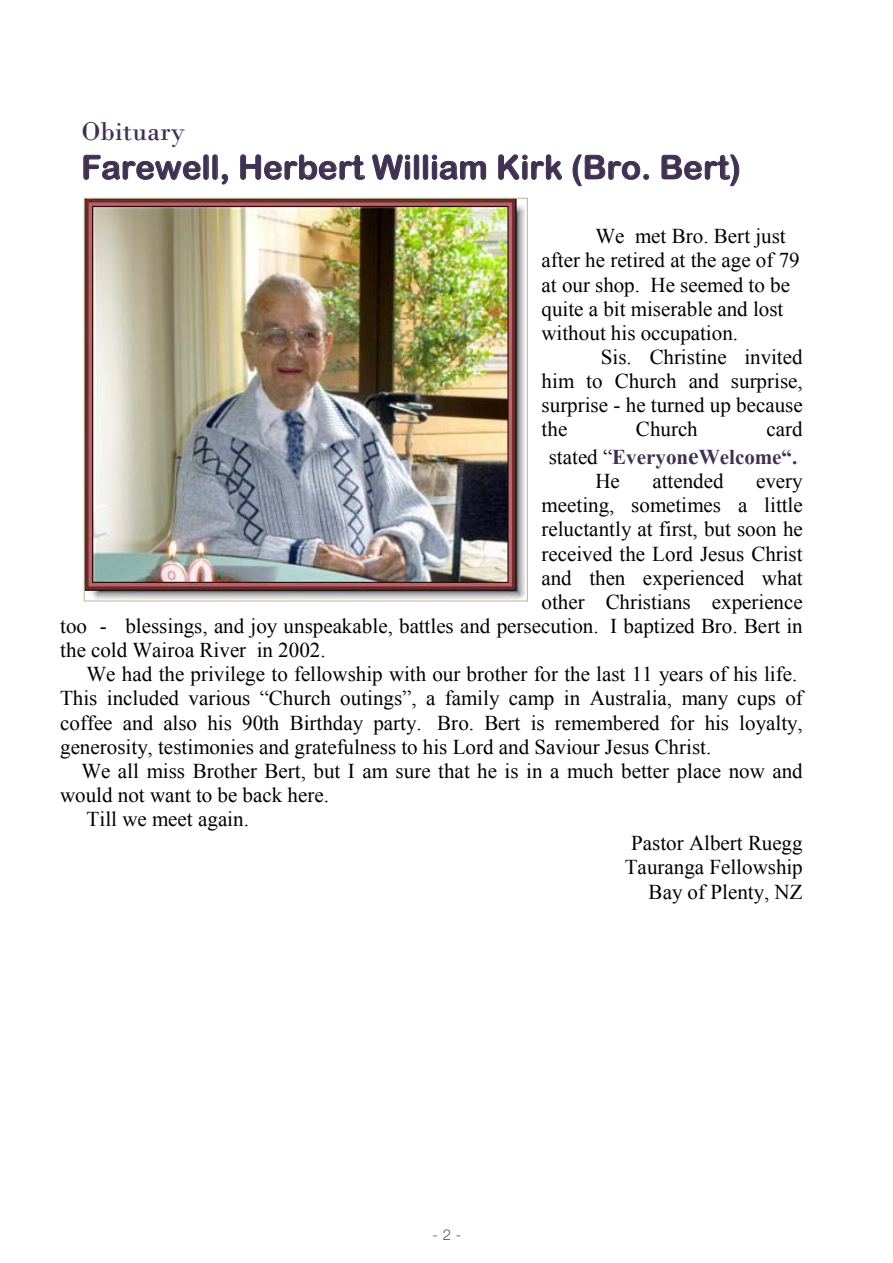
<style>
.page{position:relative;width:893px;height:1263px;background:#fff}
.page>*{position:absolute;margin:0;border:0;box-sizing:border-box;transform-origin:0 0}
.t1{font:33px "Arial Rounded MT Bold";color:#403152}
.t2{font:27px "Bodoni";color:#403152}
.t3{font:21px/24.2px "Times New Roman";color:#000}
.t4{font:700 21px/27.6px "Times New Roman";color:#403152;text-align:right}
.t5{font:300 15px "Helvetica Neue LT Pro";color:#58595b}
.s1{font-weight:400;color:#000}
.s2{font-size:24px}
</style>
<div class="page">
<svg style="left:83px;top:154px;width:145px;height:31px"></svg>
<svg style="left:240px;top:154px;width:125px;height:26px"></svg>
<svg style="left:372px;top:154px;width:115px;height:26px"></svg>
<svg style="left:498px;top:154px;width:64px;height:26px"></svg>
<svg style="left:572px;top:154px;width:77px;height:33px"></svg>
<svg style="left:661px;top:154px;width:79px;height:33px"></svg>
<img style="left:86px;top:200px;width:440px;height:400px">
<p class="t2" style="left:81px;top:115px;width:105px">Obituary</p>
<h1 class="t1" style="left:81px;top:148px;width:661px">Farewell, Herbert William Kirk (Bro. Bert)</h1>
<p class="t3" style="left:541px;top:224px;width:260px;text-indent:54px">We met Bro. Bert just after he retired at the age of 79 at our shop. He seemed to be quite a bit miserable and lost without his occupation.</p>
<p class="t3" style="left:541px;top:344px;width:263px;text-align:justify;text-indent:59px">Sis. Christine invited him to Church and surprise, surprise - he turned up because the</p>
<p class="t4" style="left:549px;top:415px;width:256px"><span class="s1">card<br>stated “</span>Everyon<span class="s2">e</span>Welcome“.</p>
<p class="t3" style="left:595px;top:469px;width:26px">He</p>
<p class="t3" style="left:652px;top:469px;width:73px">attended</p>
<p class="t3" style="left:756px;top:469px;width:48px">every</p>
<p class="t3" style="left:541px;top:493px;width:263px">meeting, sometimes a little</p>
<p class="t3" style="left:541px;top:517px;width:263px">reluctantly at first, but soon he</p>
<p class="t3" style="left:541px;top:541px;width:263px">received the Lord Jesus Christ</p>
<p class="t3" style="left:541px;top:565px;width:263px">and then experienced what</p>
<p class="t3" style="left:541px;top:589px;width:263px">other Christians experience</p>
<p class="t3" style="left:60px;top:614px;width:744px">too - blessings, and joy unspeakable, battles and persecution. I baptized Bro. Bert in</p>
<p class="t3" style="left:60px;top:638px;width:267px">the cold Wairoa River in 2002.</p>
<p class="t3" style="left:87px;top:662px;width:712px">We had the privilege to fellowship with our brother for the last 11 years of his life.</p>
<p class="t3" style="left:60px;top:686px;width:744px">This included various “Church outings”, a family camp in Australia, many cups of</p>
<p class="t3" style="left:60px;top:710px;width:744px">coffee and also his 90th Birthday party. Bro. Bert is remembered for his loyalty,</p>
<p class="t3" style="left:60px;top:734px;width:653px">generosity, testimonies and gratefulness to his Lord and Saviour Jesus Christ.</p>
<p class="t3" style="left:81px;top:758px;width:723px">We all miss Brother Bert, but I am sure that he is in a much better place now and</p>
<p class="t3" style="left:60px;top:783px;width:270px">would not want to be back here.</p>
<p class="t3" style="left:87px;top:807px;width:164px">Till we meet again.</p>
<p class="t3" style="left:631px;top:831px;width:173px">Pastor Albert Ruegg</p>
<p class="t3" style="left:625px;top:855px;width:179px">Tauranga Fellowship</p>
<p class="t3" style="left:649px;top:879px;width:155px">Bay of Plenty, NZ</p>
<p class="t3" style="left:636px;top:417px;width:63px">Church</p>
<p class="t5" style="left:432px;top:1226px;width:30px">- 2 -</p>
</div>
